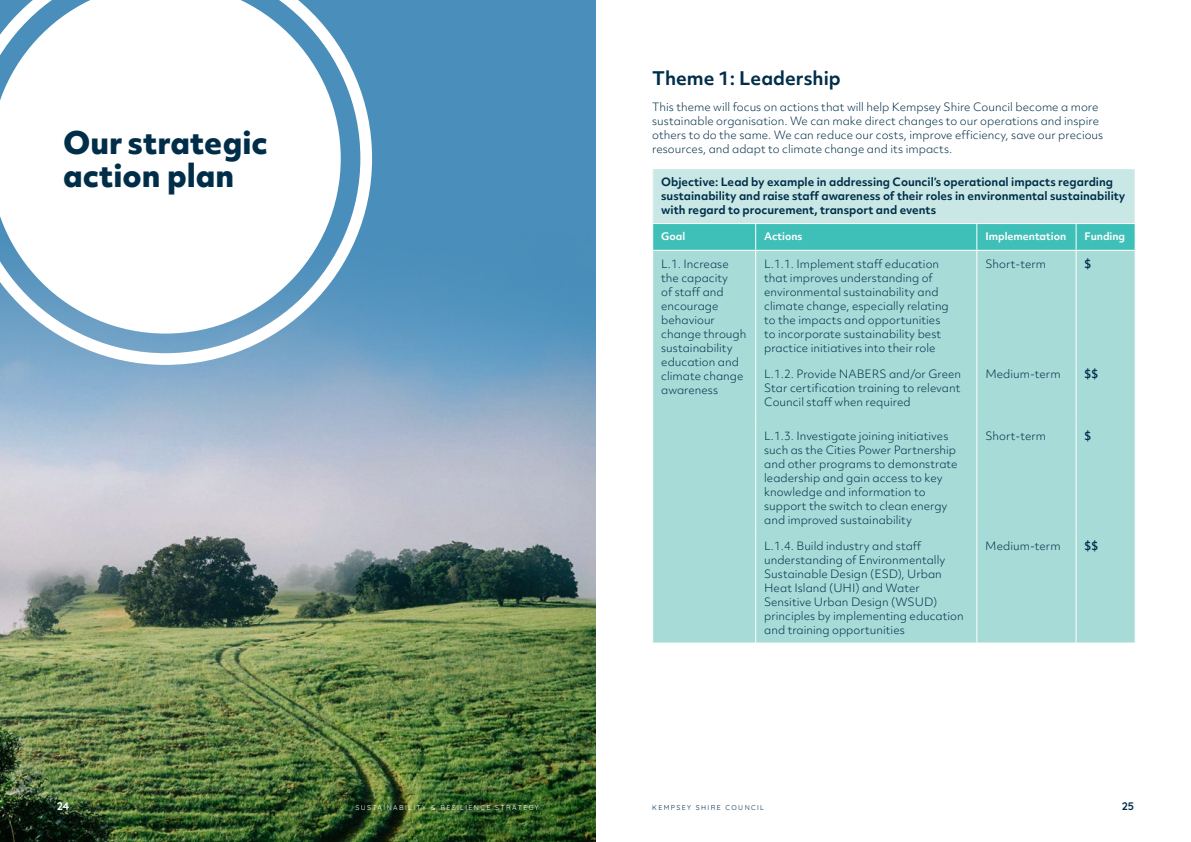
<style>
.page{position:relative;width:1191px;height:842px;background:#fff}
.page>*{position:absolute;margin:0;border:0;box-sizing:border-box;transform-origin:0 0}
.t1{font:800 30px/32.4px "Objektiv Mk 2";color:#002e49}
.t2{font:700 18px "Objektiv Mk 2";color:#002e49}
.t3{font:300 11px/14px "Objektiv Mk 2";color:#002e49}
.t4{font:700 11px/14px "Objektiv Mk 2";color:#002e49}
.t5{font:700 11px "Quicksand";color:#fff}
.t6{font:700 11px "Quicksand";color:#002e49}
.t7{font:700 10px "Objektiv Mk 2";color:#fff}
.t8{font:7px "Quicksand";letter-spacing:.2em;color:#fff}
.t9{font:7px "Quicksand";letter-spacing:.2em;color:#002e49}
</style>
<div class="page">
<div style="left:0;top:0;width:595px;height:842px;background:#4a8ebb"></div>
<img style="left:0;top:296px;width:595px;height:546px">
<div style="left:652px;top:169px;width:483px;height:55px;background:#c9e8e5"></div>
<div style="left:653px;top:251px;width:481px;height:391px;background:#a7dbd7"></div>
<hr style="left:652px;top:169px;width:1px;height:54px;background:#fff">
<hr style="left:1134px;top:169px;width:1px;height:54px;background:#fff">
<hr style="left:652px;top:223px;width:103px;height:1px;background:#fff">
<hr style="left:755px;top:223px;width:221px;height:1px;background:#fff">
<hr style="left:976px;top:223px;width:100px;height:1px;background:#fff">
<hr style="left:1076px;top:223px;width:59px;height:1px;background:#fff">
<svg style="left:652px;top:224px;width:483px;height:26px;background:#42c0b8"></svg>
<hr style="left:755px;top:251px;width:1px;height:109px;background:#fff">
<hr style="left:976px;top:251px;width:1px;height:109px;background:#fff">
<hr style="left:1075px;top:251px;width:1px;height:109px;background:#fff">
<hr style="left:755px;top:360px;width:1px;height:63px;background:#fff">
<hr style="left:976px;top:360px;width:1px;height:63px;background:#fff">
<hr style="left:1075px;top:360px;width:1px;height:63px;background:#fff">
<hr style="left:755px;top:423px;width:1px;height:110px;background:#fff">
<hr style="left:976px;top:423px;width:1px;height:110px;background:#fff">
<hr style="left:1075px;top:423px;width:1px;height:110px;background:#fff">
<hr style="left:755px;top:533px;width:1px;height:109px;background:#fff">
<hr style="left:976px;top:533px;width:1px;height:109px;background:#fff">
<hr style="left:1075px;top:533px;width:1px;height:109px;background:#fff">
<svg style="left:0;top:0;width:372px;height:365px;background:#d7e5ef"></svg>
<h1 class="t1" style="left:63px;top:126px;width:206px">Our strategic action plan</h1>
<h2 class="t2" style="left:652px;top:66px;width:190px">Theme 1: Leadership</h2>
<p class="t3" style="left:652px;top:100px;width:452px">This theme will focus on actions that will help Kempsey Shire Council become a more sustainable organisation. We can make direct changes to our operations and inspire others to do the same. We can reduce our costs, improve efficiency, save our precious resources, and adapt to climate change and its impacts.</p>
<p class="t4" style="left:661px;top:175px;width:466px">Objective: Lead by example in addressing Council’s operational impacts regarding sustainability and raise staff awareness of their roles in environmental sustainability with regard to procurement, transport and events</p>
<p class="t7" style="left:661px;top:229px;width:26px">Goal</p>
<p class="t7" style="left:764px;top:229px;width:40px">Actions</p>
<p class="t7" style="left:985px;top:229px;width:82px">Implementation</p>
<p class="t7" style="left:1084px;top:229px;width:42px">Funding</p>
<p class="t3" style="left:661px;top:257px;width:87px">L.1. Increase the capacity<br>of staff and encourage behaviour change through sustainability education and climate change awareness</p>
<p class="t3" style="left:764px;top:257px;width:186px">L.1.1. Implement staff education that improves understanding of environmental sustainability and climate change, especially relating to the impacts and opportunities to incorporate sustainability best practice initiatives into their role</p>
<p class="t3" style="left:985px;top:257px;width:62px">Short-term</p>
<p class="t4" style="left:1084px;top:256px;width:8px">$</p>
<p class="t3" style="left:764px;top:366px;width:199px;text-align:justify">L.1.2. Provide NABERS and/or Green Star certification training to relevant Council staff when required</p>
<p class="t3" style="left:985px;top:366px;width:77px">Medium-term</p>
<p class="t4" style="left:1084px;top:366px;width:15px">$$</p>
<p class="t3" style="left:764px;top:429px;width:195px">L.1.3. Investigate joining initiatives such as the Cities Power Partnership and other programs to demonstrate leadership and gain access to key knowledge and information to support the switch to clean energy and improved sustainability</p>
<p class="t3" style="left:985px;top:429px;width:62px">Short-term</p>
<p class="t4" style="left:1084px;top:429px;width:8px">$</p>
<p class="t3" style="left:764px;top:539px;width:201px">L.1.4. Build industry and staff understanding of Environmentally<br>Sustainable Design (ESD), Urban<br>Heat Island (UHI) and Water<br>Sensitive Urban Design (WSUD) principles by implementing education and training opportunities</p>
<p class="t3" style="left:985px;top:539px;width:77px">Medium-term</p>
<p class="t4" style="left:1084px;top:539px;width:15px">$$</p>
<p class="t5" style="left:57px;top:798px;width:14px">24</p>
<p class="t8" style="left:355px;top:802px;width:185px">SUSTAINABILITY &amp; RESILIENCE STRATEGY</p>
<p class="t9" style="left:652px;top:802px;width:113px">KEMPSEY SHIRE COUNCIL</p>
<p class="t6" style="left:1121px;top:798px;width:14px">25</p>
</div>
